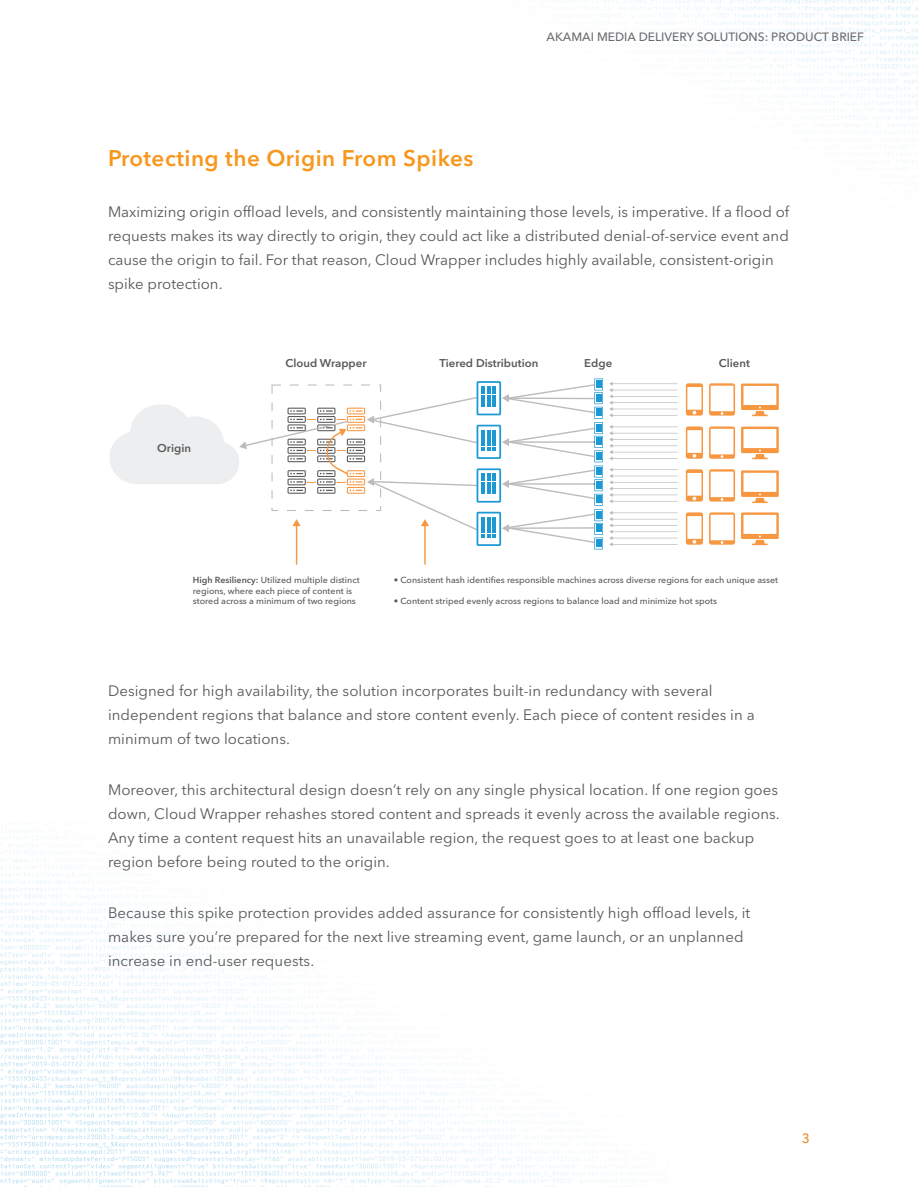
<style>
.page{position:relative;width:918px;height:1188px;background:#fff}
.page>*{position:absolute;margin:0;border:0;box-sizing:border-box;transform-origin:0 0}
.Bullets{font:600 22.5px "Avenir Next LT Pro";letter-spacing:.02em;color:#f7971d}
.Bullets-2{font:15px/24px "Avenir Next LT Pro";letter-spacing:.005em;color:#57585a}
.t1{font:500 13.5px "Avenir Next LT Pro";color:#ee882f}
.Hybrid_WAN_Solutions{font:500 12px "Avenir Next LT Pro";color:#6c6d70}
.t2{font:600 11.25px "Avenir Next LT Pro";color:#595959}
.t3{font:500 8.7px/10.5px "Avenir Next LT Pro";color:#595959}
.s1{font-weight:600}
</style>
<div class="page">
<img style="left:0;top:0;width:918px;height:1187px">
<div style="left:107px;top:330px;width:684px;height:305px;background:#fff"></div>
<svg style="left:709px;top:383px;width:26px;height:33px"></svg>
<svg style="left:686px;top:383px;width:17px;height:33px"></svg>
<svg style="left:709px;top:426px;width:26px;height:33px"></svg>
<svg style="left:686px;top:427px;width:17px;height:32px"></svg>
<svg style="left:709px;top:469px;width:26px;height:33px"></svg>
<svg style="left:686px;top:469px;width:17px;height:33px"></svg>
<svg style="left:709px;top:512px;width:26px;height:33px"></svg>
<svg style="left:686px;top:512px;width:17px;height:33px"></svg>
<svg style="left:110px;top:378px;width:568px;height:187px"></svg>
<svg style="left:741px;top:384px;width:38px;height:32px"></svg>
<svg style="left:741px;top:427px;width:38px;height:32px"></svg>
<svg style="left:741px;top:470px;width:38px;height:33px"></svg>
<svg style="left:741px;top:512px;width:38px;height:33px"></svg>
<p class="Hybrid_WAN_Solutions" style="left:547px;top:30px;width:319px">AKAMAI MEDIA DELIVERY SOLUTIONS: PRODUCT BRIEF</p>
<p class="Bullets" style="left:108px;top:144px;width:367px">Protecting the Origin From Spikes</p>
<p class="Bullets-2" style="left:108px;top:199px;width:683px">Maximizing origin offload levels, and consistently maintaining those levels, is imperative. If a flood of requests makes its way directly to origin, they could act like a distributed denial-of-service event and cause the origin to fail. For that reason, Cloud Wrapper includes highly available, consistent-origin spike protection.</p>
<p class="t2" style="left:157px;top:441px;width:35px">Origin</p>
<p class="t2" style="left:285px;top:357px;width:83px">Cloud Wrapper</p>
<p class="t2" style="left:440px;top:357px;width:100px">Tiered Distribution</p>
<p class="t2" style="left:584px;top:357px;width:29px">Edge</p>
<p class="t2" style="left:719px;top:357px;width:33px">Client</p>
<p class="t3" style="left:193px;top:575px;width:168px"><span class="s1">High Resiliency:</span> Utilized multiple distinct regions, where each piece of content is stored across a minimum of two regions</p>
<p class="t3" style="left:394px;top:575px;width:386px">• Consistent hash identifies responsible machines across diverse regions for each unique asset</p>
<p class="t3" style="left:394px;top:596px;width:325px">• Content striped evenly across regions to balance load and minimize hot spots</p>
<p class="Bullets-2" style="left:108px;top:679px;width:648px">Designed for high availability, the solution incorporates built-in redundancy with several independent regions that balance and store content evenly. Each piece of content resides in a minimum of two locations.</p>
<p class="Bullets-2" style="left:108px;top:778px;width:673px">Moreover, this architectural design doesn’t rely on any single physical location. If one region goes down, Cloud Wrapper rehashes stored content and spreads it evenly across the available regions.<br>Any time a content request hits an unavailable region, the request goes to at least one backup region before being routed to the origin.</p>
<p class="Bullets-2" style="left:108px;top:901px;width:644px">Because this spike protection provides added assurance for consistently high offload levels, it makes sure you’re prepared for the next live streaming event, game launch, or an unplanned increase in end-user requests.</p>
<p class="t1" style="left:802px;top:1131px;width:10px">3</p>
</div>
